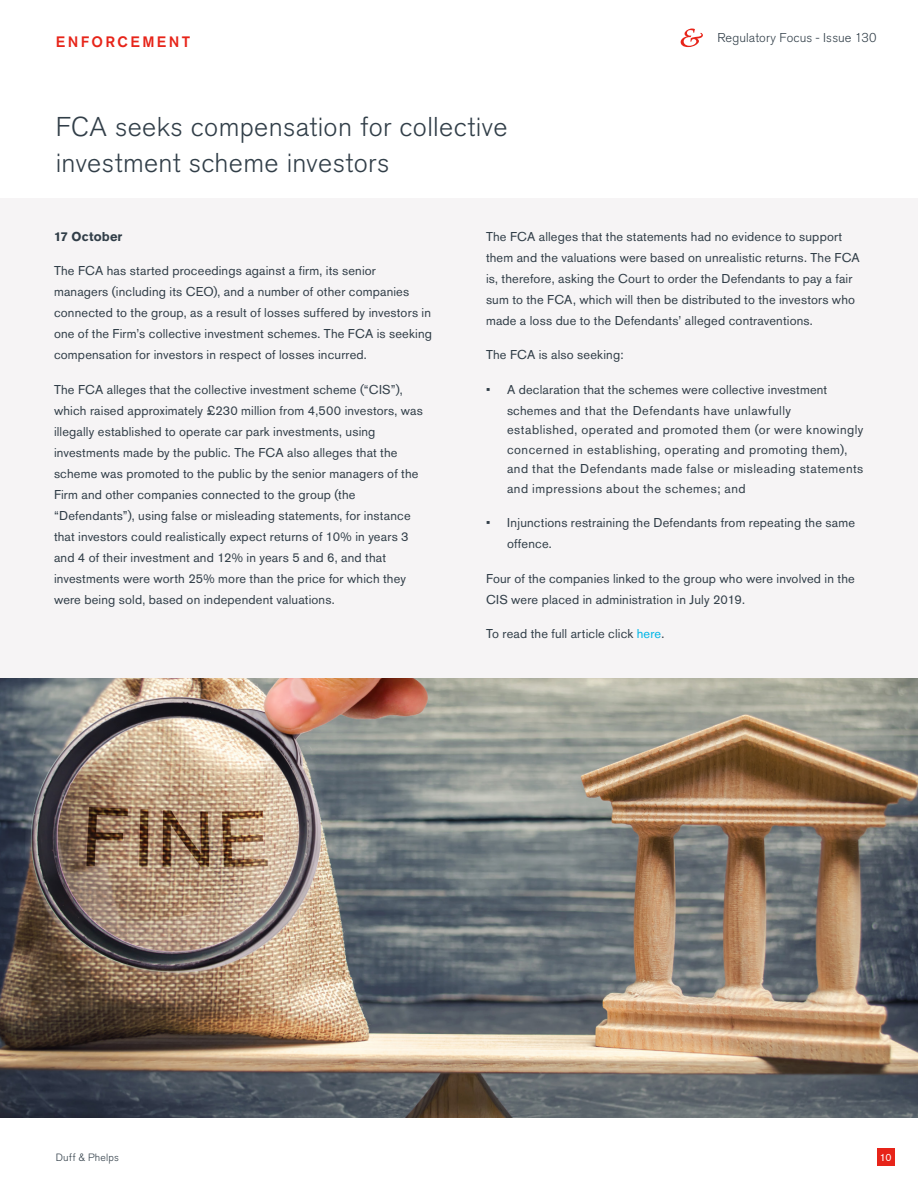
<style>
.page{position:relative;width:918px;height:1188px;background:#fff}
.page>*{position:absolute;margin:0;border:0;box-sizing:border-box;transform-origin:0 0}
.Article_Title{font:300 27px/36px "Akzidenz Grotesk BQ";letter-spacing:.015em;color:#313e48}
.Heading{font:500 15px "Akzidenz Grotesk BQ";letter-spacing:.16em;color:#e72419}
.Body_Text{font:12.75px/21px "Akzidenz Grotesk BQ";letter-spacing:.015em;color:#313e48}
.Body_Text-2{font:12.75px/19.5px "Akzidenz Grotesk BQ";letter-spacing:.04em;color:#313e48}
.t1{font:300 12.75px "Akzidenz Grotesk BQ";letter-spacing:.01em;color:#313e48}
.Body_Text-3{font:700 12.75px "Akzidenz Grotesk Pro";letter-spacing:.015em;color:#313e48}
.t2{font:300 10.5px "Akzidenz Grotesk BQ";letter-spacing:.02em;color:#313e48}
.t3{font:10.5px "Akzidenz Grotesk BQ";color:#fff}
.s1{color:#00b5e6}
</style>
<div class="page">
<div style="left:0;top:198px;width:918px;height:920px;background:#f6f4f5"></div>
<div style="left:877px;top:1148px;width:18px;height:18px;background:#e72419"></div>
<svg style="left:681px;top:29px;width:22px;height:18px"></svg>
<img style="left:0;top:679px;width:918px;height:439px">
<p class="Heading" style="left:56px;top:33px;width:136px">ENFORCEMENT</p>
<p class="t1" style="left:717px;top:31px;width:161px">Regulatory Focus - Issue 130</p>
<p class="Article_Title" style="left:56px;top:109px;width:453px">FCA seeks compensation for collective investment scheme investors</p>
<p class="Body_Text-3" style="left:54px;top:228px;width:70px">17 October</p>
<p class="Body_Text" style="left:54px;top:260px;width:380px">The FCA has started proceedings against a firm, its senior managers (including its CEO), and a number of other companies connected to the group, as a result of losses suffered by investors in one of the Firm’s collective investment schemes. The FCA is seeking compensation for investors in respect of losses incurred.</p>
<p class="Body_Text" style="left:54px;top:379px;width:371px">The FCA alleges that the collective investment scheme (“CIS”), which raised approximately £230 million from 4,500 investors, was illegally established to operate car park investments, using investments made by the public. The FCA also alleges that the scheme was promoted to the public by the senior managers of the Firm and other companies connected to the group (the “Defendants”), using false or misleading statements, for instance that investors could realistically expect returns of 10% in years 3 and 4 of their investment and 12% in years 5 and 6, and that investments were worth 25% more than the price for which they were being sold, based on independent valuations.</p>
<p class="Body_Text" style="left:486px;top:226px;width:375px">The FCA alleges that the statements had no evidence to support them and the valuations were based on unrealistic returns. The FCA is, therefore, asking the Court to order the Defendants to pay a fair sum to the FCA, which will then be distributed to the investors who made a loss due to the Defendants’ alleged contraventions.</p>
<p class="Body_Text" style="left:486px;top:344px;width:139px">The FCA is also seeking:</p>
<p class="Body_Text" style="left:507px;top:379px;width:322px;text-indent:-21px">• A declaration that the schemes were collective investment schemes and that the Defendants have unlawfully</p>
<p class="Body_Text-2" style="left:507px;top:420px;width:358px">established, operated and promoted them (or were knowingly concerned in establishing, operating and promoting them), and that the Defendants made false or misleading statements and impressions about the schemes; and</p>
<p class="Body_Text" style="left:507px;top:512px;width:350px;text-indent:-21px">• Injunctions restraining the Defendants from repeating the same offence.</p>
<p class="Body_Text" style="left:486px;top:568px;width:370px">Four of the companies linked to the group who were involved in the<br>CIS were placed in administration in July 2019.</p>
<p class="Body_Text" style="left:486px;top:623px;width:180px">To read the full article click <span class="s1">here</span>.</p>
<p class="t2" style="left:56px;top:1152px;width:65px">Duff &amp; Phelps</p>
<p class="t3" style="left:880px;top:1151px;width:13px">10</p>
</div>
